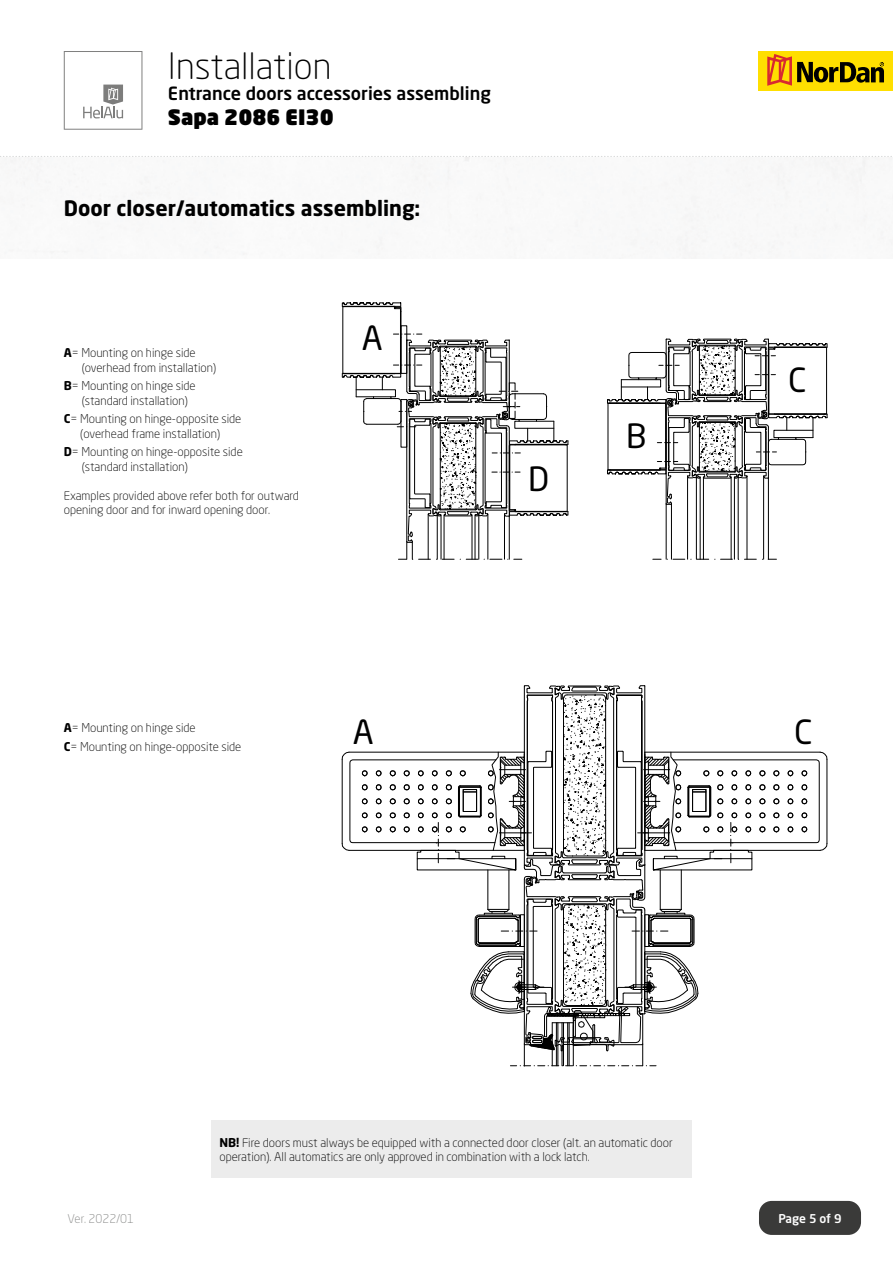
<style>
.page{position:relative;width:893px;height:1263px;background:#fff}
.page>*{position:absolute;margin:0;border:0;box-sizing:border-box;transform-origin:0 0}
.t1{font:300 36px "Neo Sans W1 G";color:#000}
.t2{font:33px "Neo Sans Std";color:#000}
.t3{font:700 21px "Neo Sans W1 G";color:#000}
.t4{font:900 21px "Neo Sans W1 G";color:#000}
.t5{font:500 18px "Neo Sans W1 G";color:#000}
.t6{font:300 12px/14.4px "Neo Sans W1 G";color:#000}
.t7{font:300 12px "Neo Sans W1 G";color:#868786}
.t8{font:500 12px "Neo Sans W1 G";letter-spacing:-.01em;color:#fff}
.s1{font-weight:700}
</style>
<div class="page">
<div style="left:759px;top:51px;width:134px;height:39px;background:#ffdf00"></div>
<svg style="left:767px;top:54px;width:117px;height:32px"></svg>
<svg style="left:64px;top:51px;width:78px;height:79px"></svg>
<svg style="left:0;top:156px;width:892px;height:1px"></svg>
<div style="left:759px;top:1201px;width:102px;height:34px;background:#3a3a39;border-radius:13px"></div>
<div style="left:211px;top:1120px;width:480px;height:58px;background:#ececec"></div>
<hr style="left:768px;top:478px;width:1px;height:81px;background:#000">
<hr style="left:666px;top:504px;width:1px;height:55px;background:#000">
<hr style="left:763px;top:476px;width:1px;height:83px;background:#000">
<hr style="left:747px;top:476px;width:1px;height:83px;background:#000">
<hr style="left:738px;top:477px;width:1px;height:82px;background:#000">
<hr style="left:734px;top:477px;width:1px;height:82px;background:#000">
<hr style="left:731px;top:477px;width:1px;height:82px;background:#000">
<hr style="left:703px;top:477px;width:1px;height:82px;background:#000">
<hr style="left:700px;top:477px;width:1px;height:82px;background:#000">
<hr style="left:696px;top:477px;width:1px;height:82px;background:#000">
<hr style="left:687px;top:476px;width:1px;height:83px;background:#000">
<hr style="left:671px;top:504px;width:1px;height:55px;background:#000">
<svg style="left:607px;top:338px;width:221px;height:167px"></svg>
<svg style="left:738px;top:559px;width:18px;height:1px"></svg>
<svg style="left:715px;top:559px;width:17px;height:1px"></svg>
<svg style="left:691px;top:559px;width:18px;height:1px"></svg>
<svg style="left:667px;top:559px;width:18px;height:1px"></svg>
<svg style="left:762px;top:559px;width:14px;height:1px"></svg>
<svg style="left:342px;top:302px;width:227px;height:258px"></svg>
<svg style="left:341px;top:685px;width:487px;height:381px"></svg>
<h1 class="t1" style="left:168px;top:43px;width:165px">Installation</h1>
<h3 class="t5" style="left:168px;top:82px;width:324px">Entrance doors accessories assembling</h3>
<h3 class="t4" style="left:168px;top:104px;width:167px">Sapa 2086 EI30</h3>
<h3 class="t3" style="left:64px;top:195px;width:358px">Door closer/automatics assembling:</h3>
<p class="t6" style="left:82px;top:345px;width:136px;text-indent:-18px"><span class="s1">A</span>= Mounting on hinge side (overhead from installation)</p>
<p class="t6" style="left:82px;top:379px;width:115px;text-indent:-18px"><span class="s1">B</span>= Mounting on hinge side (standard installation)</p>
<p class="t6" style="left:64px;top:412px;width:179px;text-align:center"><span class="s1">C</span>= Mounting on hinge-opposite side (overhead frame installation)</p>
<p class="t6" style="left:82px;top:445px;width:163px;text-indent:-18px"><span class="s1">D</span>= Mounting on hinge-opposite side (standard installation)</p>
<p class="t6" style="left:64px;top:488px;width:237px">Examples provided above refer both for outward opening door and for inward opening door.</p>
<h2 class="t2" style="left:362px;top:318px;width:22px">A</h2>
<h2 class="t2" style="left:528px;top:458px;width:23px">D</h2>
<h2 class="t2" style="left:626px;top:416px;width:22px">B</h2>
<h2 class="t2" style="left:788px;top:359px;width:19px">C</h2>
<p class="t6" style="left:64px;top:718px;width:179px;line-height:18.6px"><span class="s1">A</span>= Mounting on hinge side<br><span class="s1">C</span>= Mounting on hinge-opposite side</p>
<h2 class="t2" style="left:353px;top:711px;width:22px">A</h2>
<h2 class="t2" style="left:794px;top:711px;width:19px">C</h2>
<p class="t6" style="left:219px;top:1135px;width:455px"><span class="s1">NB!</span> Fire doors must always be equipped with a connected door closer (alt. an automatic door operation). All automatics are only approved in combination with a lock latch.</p>
<p class="t7" style="left:68px;top:1211px;width:68px">Ver. 2022/01</p>
<p class="t8" style="left:778px;top:1210px;width:65px">Page 5 of 9</p>
</div>
